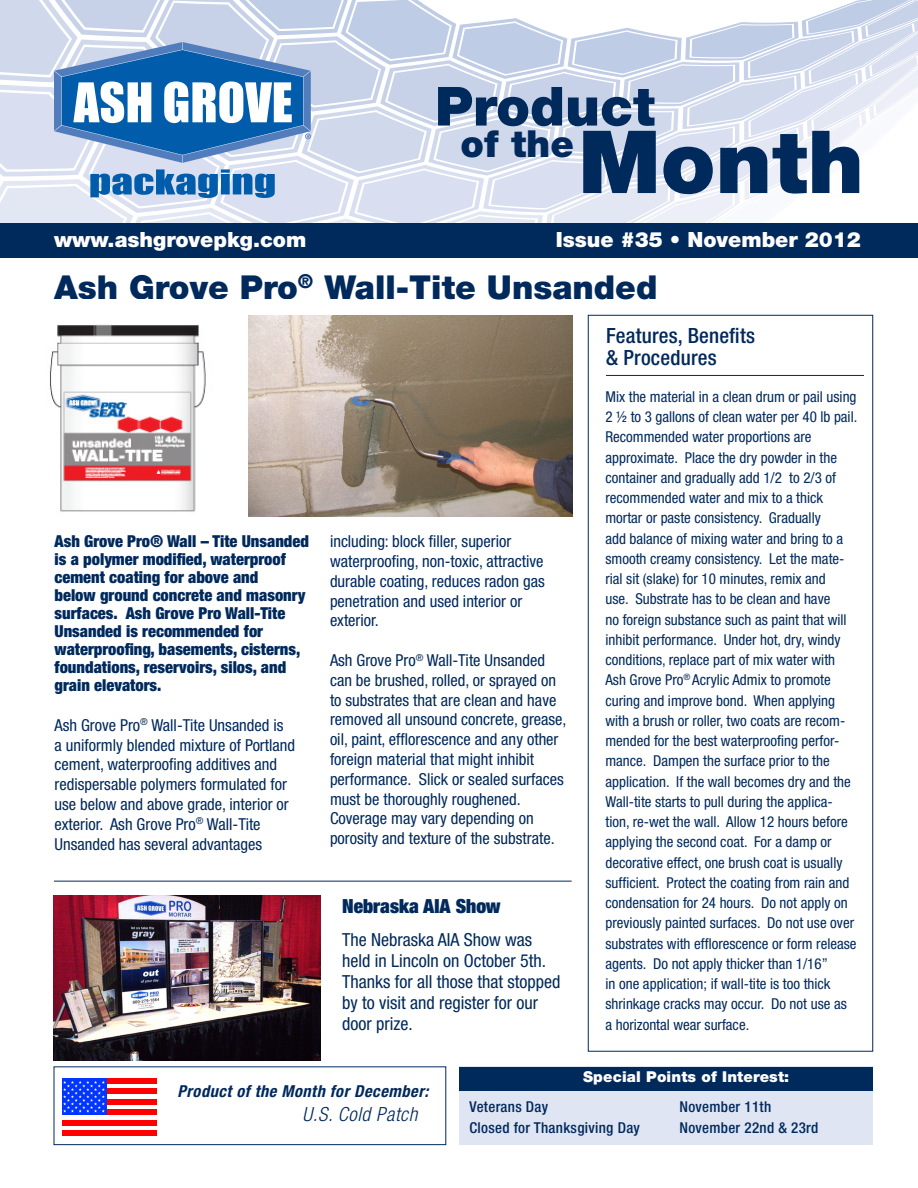
<style>
.page{position:relative;width:918px;height:1188px;background:#fff}
.page>*{position:absolute;margin:0;border:0;box-sizing:border-box;transform-origin:0 0}
.t1{font:900 87.15px "Helvetica Neue LT Std";color:#00295c}
.t2{font:900 54px "Helvetica Neue LT Std";color:#00295c}
.t3{font:900 37.35px "Helvetica Neue LT Std";color:#00295c}
.t4{font:900 33px "Helvetica Neue LT Std";color:#00295c}
.t5{font:900 21px "Helvetica Neue LT Std";color:#fff}
.t6{font:500 condensed 21px "Helvetica Neue LT Std";letter-spacing:.01em;color:#00295c}
.t7{font:900 condensed 19.5px "Helvetica Neue LT Std";color:#00295c}
.t8{font:italic 300 condensed 19.5px "Helvetica Neue LT Std";letter-spacing:.03em;color:#00295c}
.t9{font:condensed 18px/21px "Helvetica Neue LT Std";color:#00295c}
.t10{font:condensed 16.5px/19.8px "Helvetica Neue LT Std";color:#00295c}
.t11{font:900 condensed 16.5px/18px "Helvetica Neue LT Std";color:#00295c}
.t12{font:italic 700 condensed 16.5px "Helvetica Neue LT Std";letter-spacing:.03em;color:#00295c}
.t13{font:condensed 15px/20.2px "Helvetica Neue LT Std";color:#00295c}
.t14{font:500 condensed 15px "Helvetica Neue LT Std";letter-spacing:.02em;color:#00295c}
.t15{font:900 15px "Helvetica Neue LT Std";letter-spacing:.01em;color:#fff}
</style>
<div class="page">
<div style="left:459px;top:1067px;width:414px;height:78px;background:#e0e5f3"></div>
<div style="left:459px;top:1067px;width:414px;height:23px;background:#00295c"></div>
<div style="left:0;top:223px;width:918px;height:34px;background:#00295c"></div>
<svg style="left:0;top:0;width:918px;height:223px"></svg>
<hr style="left:54px;top:881px;width:518px;height:1px;background:#00295c">
<div style="left:54px;top:1067px;width:392px;height:78px;border:1px solid #00295c"></div>
<div style="left:62px;top:1130px;width:95px;height:5px;background:#f00"></div>
<div style="left:62px;top:1120px;width:95px;height:5px;background:#f00"></div>
<div style="left:62px;top:1110px;width:95px;height:5px;background:#f00"></div>
<div style="left:62px;top:1099px;width:95px;height:5px;background:#f00"></div>
<div style="left:62px;top:1089px;width:95px;height:5px;background:#f00"></div>
<div style="left:62px;top:1079px;width:95px;height:5px;background:#f00"></div>
<div style="left:62px;top:1079px;width:44px;height:36px;background:#0036ff"></div>
<svg style="left:63px;top:1081px;width:42px;height:32px"></svg>
<hr style="left:606px;top:375px;width:258px;height:1px;background:#00295c">
<img style="left:54px;top:895px;width:267px;height:165px">
<img style="left:50px;top:315px;width:240px;height:202px">
<img style="left:249px;top:316px;width:323px;height:200px">
<p class="t2" style="left:435px;top:74px;width:221px">Product</p>
<p class="t3" style="left:460px;top:122px;width:115px">of the</p>
<p class="t1" style="left:578px;top:110px;width:287px">Month</p>
<p class="t5" style="left:54px;top:227px;width:254px">www.ashgrovepkg.com</p>
<p class="t5" style="left:556px;top:227px;width:307px">Issue #35 • November 2012</p>
<p class="t4" style="left:54px;top:267px;width:605px">Ash Grove Pro<sup>®</sup> Wall-Tite Unsanded</p>
<p class="t11" style="left:55px;top:532px;width:256px">Ash Grove Pro® Wall – Tite Unsanded is a polymer modified, waterproof cement coating for above and</p>
<p class="t11" style="left:55px;top:586px;width:253px">below ground concrete and masonry surfaces. Ash Grove Pro Wall-Tite<br>Unsanded is recommended for waterproofing, basements, cisterns, foundations, reservoirs, silos, and grain elevators.</p>
<p class="t10" style="left:55px;top:715px;width:231px">Ash Grove Pro<sup>®</sup> Wall-Tite Unsanded is</p>
<p class="t10" style="left:55px;top:735px;width:242px">a uniformly blended mixture of Portland cement, waterproofing additives and redispersable polymers formulated for</p>
<p class="t10" style="left:55px;top:794px;width:236px">use below and above grade, interior or</p>
<p class="t10" style="left:55px;top:814px;width:208px">exterior. Ash Grove Pro<sup>®</sup> Wall-Tite</p>
<p class="t10" style="left:55px;top:834px;width:209px">Unsanded has several advantages</p>
<p class="t10" style="left:330px;top:531px;width:183px">including: block filler, superior</p>
<p class="t10" style="left:330px;top:551px;width:215px">waterproofing, non-toxic, attractive</p>
<p class="t10" style="left:330px;top:571px;width:216px">durable coating, reduces radon gas</p>
<p class="t10" style="left:330px;top:591px;width:194px">penetration and used interior or</p>
<p class="t10" style="left:330px;top:611px;width:50px">exterior.</p>
<p class="t10" style="left:330px;top:650px;width:238px">Ash Grove Pro<sup>®</sup> Wall-Tite Unsanded can be brushed, rolled, or sprayed on to substrates that are clean and have removed all unsound concrete, grease, oil, paint, efflorescence and any other foreign material that might inhibit performance. Slick or sealed surfaces must be thoroughly roughened.</p>
<p class="t10" style="left:330px;top:809px;width:205px">Coverage may vary depending on</p>
<p class="t10" style="left:330px;top:828px;width:226px">porosity and texture of the substrate.</p>
<p class="t7" style="left:342px;top:894px;width:160px">Nebraska AIA Show</p>
<p class="t9" style="left:342px;top:929px;width:220px">The Nebraska AIA Show was held in Lincoln on October 5th.<br>Thanks for all those that stopped by to visit and register for our door prize.</p>
<p class="t12" style="left:178px;top:1081px;width:252px">Product of the Month for December:</p>
<p class="t6" style="left:606px;top:323px;width:151px">Features, Benefits</p>
<p class="t6" style="left:606px;top:345px;width:112px">&amp; Procedures</p>
<p class="t13" style="left:605px;top:386px;width:253px;text-align:justify">Mix the material in a clean drum or pail using 2 ½ to 3 gallons of clean water per 40 lb pail.<br>Recommended water proportions are</p>
<p class="t13" style="left:605px;top:447px;width:243px">approximate. Place the dry powder in the container and gradually add 1/2 to 2/3 of recommended water and mix to a thick mortar or paste consistency. Gradually<br>add balance of mixing water and bring to a smooth creamy consistency. Let the mate&shy;rial sit (slake) for 10 minutes, remix and use. Substrate has to be clean and have no foreign substance such as paint that will inhibit performance. Under hot, dry, windy conditions, replace part of mix water with Ash Grove Pro<sup>®</sup> Acrylic Admix to promote</p>
<p class="t13" style="left:605px;top:690px;width:247px">curing and improve bond. When applying with a brush or roller, two coats are recom&shy;mended for the best waterproofing perfor&shy;mance. Dampen the surface prior to the application. If the wall becomes dry and the Wall-tite starts to pull during the applica&shy;tion, re-wet the wall. Allow 12 hours before applying the second coat. For a damp or decorative effect, one brush coat is usually</p>
<p class="t13" style="left:605px;top:872px;width:253px">sufficient. Protect the coating from rain and condensation for 24 hours. Do not apply on previously painted surfaces. Do not use over substrates with efflorescence or form release agents. Do not apply thicker than 1/16”<br>in one application; if wall-tite is too thick shrinkage cracks may occur. Do not use as a horizontal wear surface.</p>
<p class="t15" style="left:583px;top:1068px;width:208px">Special Points of Interest:</p>
<p class="t8" style="left:303px;top:1103px;width:116px">U.S. Cold Patch</p>
<p class="t14" style="left:470px;top:1097px;width:80px">Veterans Day</p>
<p class="t14" style="left:680px;top:1097px;width:93px">November 11th</p>
<p class="t14" style="left:470px;top:1118px;width:172px">Closed for Thanksgiving Day</p>
<p class="t14" style="left:680px;top:1118px;width:140px">November 22nd &amp; 23rd</p>
</div>
